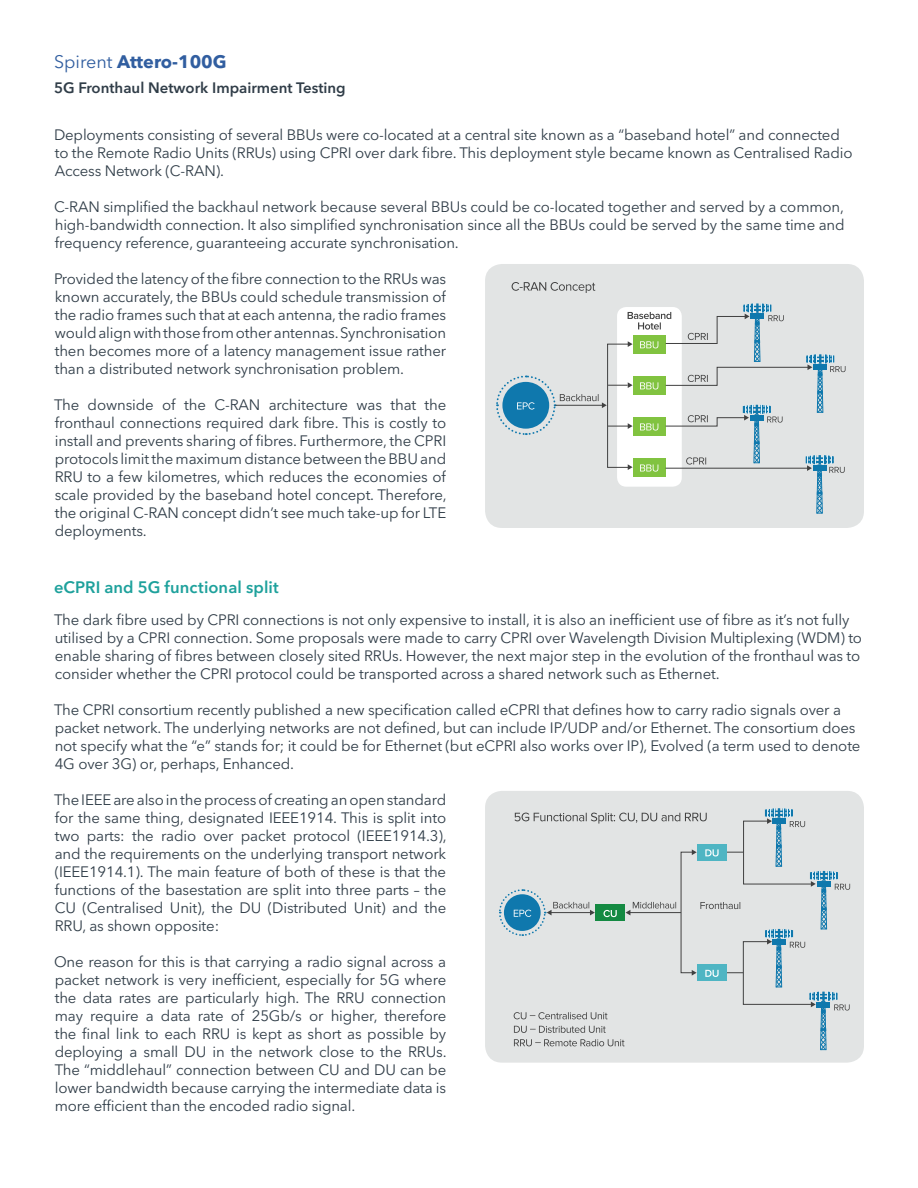
<style>
.page{position:relative;width:918px;height:1188px;background:#fff}
.page>*{position:absolute;margin:0;border:0;box-sizing:border-box;transform-origin:0 0}
.t1{font:700 18px "Avenir Next LT Pro";color:#315ea0}
.t2{font:600 16.5px "Avenir Next LT Pro";letter-spacing:.005em;color:#1ea19c}
.t3{font:15px/18px "Avenir Next LT Pro";letter-spacing:-.01em;color:#303d48;text-align:justify}
.t4{font:600 15px "Avenir Next LT Pro";color:#303d48}
.s1{font-weight:400}
</style>
<div class="page">
<div style="left:485px;top:264px;width:379px;height:264px;background:#e2e4e4;border-radius:17px"></div>
<svg style="left:512px;top:282px;width:83px;height:11px"></svg>
<svg style="left:496px;top:303px;width:350px;height:211px"></svg>
<div style="left:485px;top:791px;width:379px;height:272px;background:#e2e4e4;border-radius:17px"></div>
<svg style="left:499px;top:808px;width:351px;height:243px"></svg>
<p class="t1" style="left:54px;top:50px;width:174px"><span class="s1">Spirent</span> Attero-100G</p>
<p class="t4" style="left:54px;top:79px;width:293px">5G Fronthaul Network Impairment Testing</p>
<p class="t3" style="left:54px;top:125px;width:800px;text-align:left">Deployments consisting of several BBUs were co-located at a central site known as a “baseband hotel” and connected to the Remote Radio Units (RRUs) using CPRI over dark fibre. This deployment style became known as Centralised Radio<br>Access Network (C-RAN).</p>
<p class="t3" style="left:54px;top:197px;width:792px">C-RAN simplified the backhaul network because several BBUs could be co-located together and served by a common, high-bandwidth connection. It also simplified synchronisation since all the BBUs could be served by the same time and frequency reference, guaranteeing accurate synchronisation.</p>
<p class="t3" style="left:54px;top:269px;width:394px">Provided the latency of the fibre connection to the RRUs was known accurately, the BBUs could schedule transmission of the radio frames such that at each antenna, the radio frames would align with those from other antennas. Synchronisation then becomes more of a latency management issue rather than a distributed network synchronisation problem.</p>
<p class="t3" style="left:54px;top:395px;width:394px">The downside of the C-RAN architecture was that the fronthaul connections required dark fibre. This is costly to install and prevents sharing of fibres. Furthermore, the CPRI protocols limit the maximum distance between the BBU and RRU to a few kilometres, which reduces the economies of scale provided by the baseband hotel concept. Therefore, the original C-RAN concept didn’t see much take-up for LTE deployments.</p>
<p class="t2" style="left:54px;top:578px;width:226px">eCPRI and 5G functional split</p>
<p class="t3" style="left:54px;top:611px;width:810px;text-align:left">The dark fibre used by CPRI connections is not only expensive to install, it is also an inefficient use of fibre as it’s not fully utilised by a CPRI connection. Some proposals were made to carry CPRI over Wavelength Division Multiplexing (WDM) to enable sharing of fibres between closely sited RRUs. However, the next major step in the evolution of the fronthaul was to consider whether the CPRI protocol could be transported across a shared network such as Ethernet.</p>
<p class="t3" style="left:54px;top:701px;width:808px;text-align:left">The CPRI consortium recently published a new specification called eCPRI that defines how to carry radio signals over a packet network. The underlying networks are not defined, but can include IP/UDP and/or Ethernet. The consortium does not specify what the “e” stands for; it could be for Ethernet (but eCPRI also works over IP), Evolved (a term used to denote 4G over 3G) or, perhaps, Enhanced.</p>
<p class="t3" style="left:54px;top:791px;width:394px">The IEEE are also in the process of creating an open standard for the same thing, designated IEEE1914. This is split into two parts: the radio over packet protocol (IEEE1914.3), and the requirements on the underlying transport network (IEEE1914.1). The main feature of both of these is that the functions of the basestation are split into three parts – the CU (Centralised Unit), the DU (Distributed Unit) and the RRU, as shown opposite:</p>
<p class="t3" style="left:54px;top:953px;width:394px">One reason for this is that carrying a radio signal across a packet network is very inefficient, especially for 5G where the data rates are particularly high. The RRU connection may require a data rate of 25Gb/s or higher, therefore the final link to each RRU is kept as short as possible by deploying a small DU in the network close to the RRUs.<br>The “middlehaul” connection between CU and DU can be lower bandwidth because carrying the intermediate data is more efficient than the encoded radio signal.</p>
</div>
